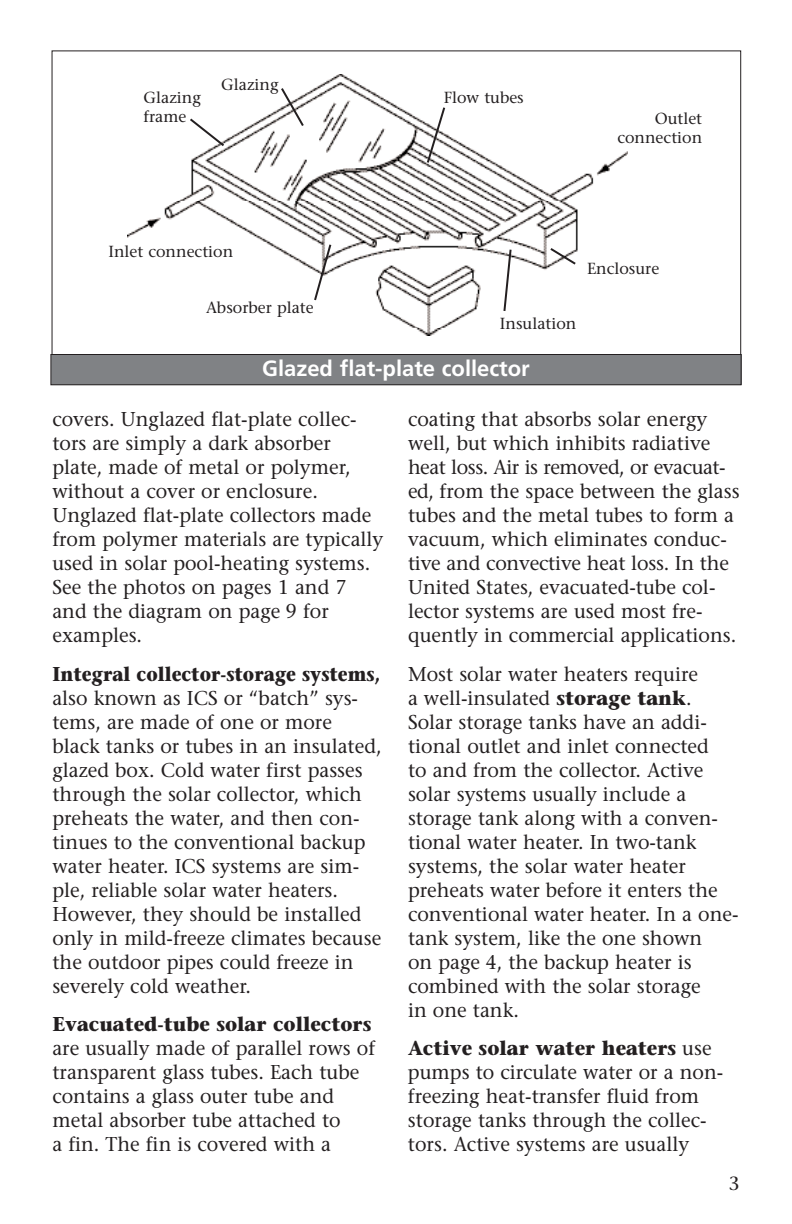
<style>
.page{position:relative;width:792px;height:1224px;background:#fff}
.page>*{position:absolute;margin:0;border:0;box-sizing:border-box;transform-origin:0 0}
.t1{font:700 22px "Frutiger";color:#fff}
.t2{font:20px/24px "Stone Serif";color:#231f20}
.t3{font:700 20px "Stone Serif";color:#231f20;scale:.88 1}
.t4{font:700 20px "Stone Serif";color:#231f20;scale:.94 1}
.t5{font:19px "Stone Serif";color:#231f20}
.t6{font:16px/19px "Stone Serif";color:#231f20}
.s1{font-weight:700}
</style>
<div class="page">
<img style="left:176px;top:74px;width:451px;height:128px">
<img style="left:127px;top:202px;width:451px;height:134px">
<div style="left:51px;top:354px;width:690px;height:31px;background:#808285"></div>
<div style="left:50px;top:354px;width:692px;height:31px;border:1px solid #231f20"></div>
<svg style="left:188px;top:117px;width:38px;height:31px"></svg>
<svg style="left:548px;top:246px;width:30px;height:20px"></svg>
<svg style="left:502px;top:247px;width:11px;height:66px"></svg>
<svg style="left:313px;top:242px;width:20px;height:60px"></svg>
<svg style="left:425px;top:105px;width:22px;height:60px"></svg>
<svg style="left:279px;top:86px;width:27px;height:42px"></svg>
<p class="t6" style="left:143px;top:89px;width:59px">Glazing frame</p>
<p class="t6" style="left:221px;top:77px;width:59px">Glazing</p>
<p class="t6" style="left:444px;top:89px;width:82px">Flow tubes</p>
<p class="t6" style="left:617px;top:111px;width:86px;text-align:right">Outlet connection</p>
<p class="t6" style="left:108px;top:243px;width:126px">Inlet connection</p>
<p class="t6" style="left:206px;top:299px;width:109px">Absorber plate</p>
<p class="t6" style="left:587px;top:260px;width:74px">Enclosure</p>
<p class="t6" style="left:500px;top:315px;width:78px">Insulation</p>
<p class="t1" style="left:262px;top:359px;width:269px">Glazed flat-plate collector</p>
<p class="t2" style="left:52px;top:410px;width:332px">covers. Unglazed flat-plate collec&shy;tors are simply a dark absorber plate, made of metal or polymer, without a cover or enclosure.<br>Unglazed flat-plate collectors made from polymer materials are typically used in solar pool-heating systems.<br>See the photos on pages 1 and 7 and the diagram on page 9 for examples.</p>
<p class="t3" style="left:52px;top:666px;width:374px">Integral collector-storage systems,</p>
<p class="t2" style="left:52px;top:688px;width:331px">also known as ICS or “batch” sys&shy;tems, are made of one or more black tanks or tubes in an insulated, glazed box. Cold water first passes through the solar collector, which preheats the water, and then con&shy;tinues to the conventional backup water heater. ICS systems are sim&shy;ple, reliable solar water heaters.<br>However, they should be installed only in mild-freeze climates because the outdoor pipes could freeze in severely cold weather.</p>
<p class="t4" style="left:52px;top:1017px;width:341px">Evacuated-tube solar collectors</p>
<p class="t2" style="left:52px;top:1038px;width:324px">are usually made of parallel rows of transparent glass tubes. Each tube contains a glass outer tube and metal absorber tube attached to<br>a fin. The fin is covered with a</p>
<p class="t2" style="left:408px;top:410px;width:333px">coating that absorbs solar energy well, but which inhibits radiative heat loss. Air is removed, or evacuat&shy;ed, from the space between the glass tubes and the metal tubes to form a vacuum, which eliminates conduc&shy;tive and convective heat loss. In the United States, evacuated-tube col&shy;lector systems are used most fre&shy;quently in commercial applications.</p>
<p class="t2" style="left:408px;top:664px;width:332px">Most solar water heaters require<br>a well-insulated <span class="s1">storage tank</span>.<br>Solar storage tanks have an addi&shy;tional outlet and inlet connected<br>to and from the collector. Active solar systems usually include a storage tank along with a conven&shy;tional water heater. In two-tank systems, the solar water heater preheats water before it enters the conventional water heater. In a one&shy;tank system, like the one shown<br>on page 4, the backup heater is combined with the solar storage<br>in one tank.</p>
<p class="t2" style="left:408px;top:1038px;width:317px"><span class="s1">Active solar water heaters</span> use pumps to circulate water or a non&shy;freezing heat-transfer fluid from storage tanks through the collec&shy;tors. Active systems are usually</p>
<p class="t5" style="left:729px;top:1176px;width:12px">3</p>
</div>
